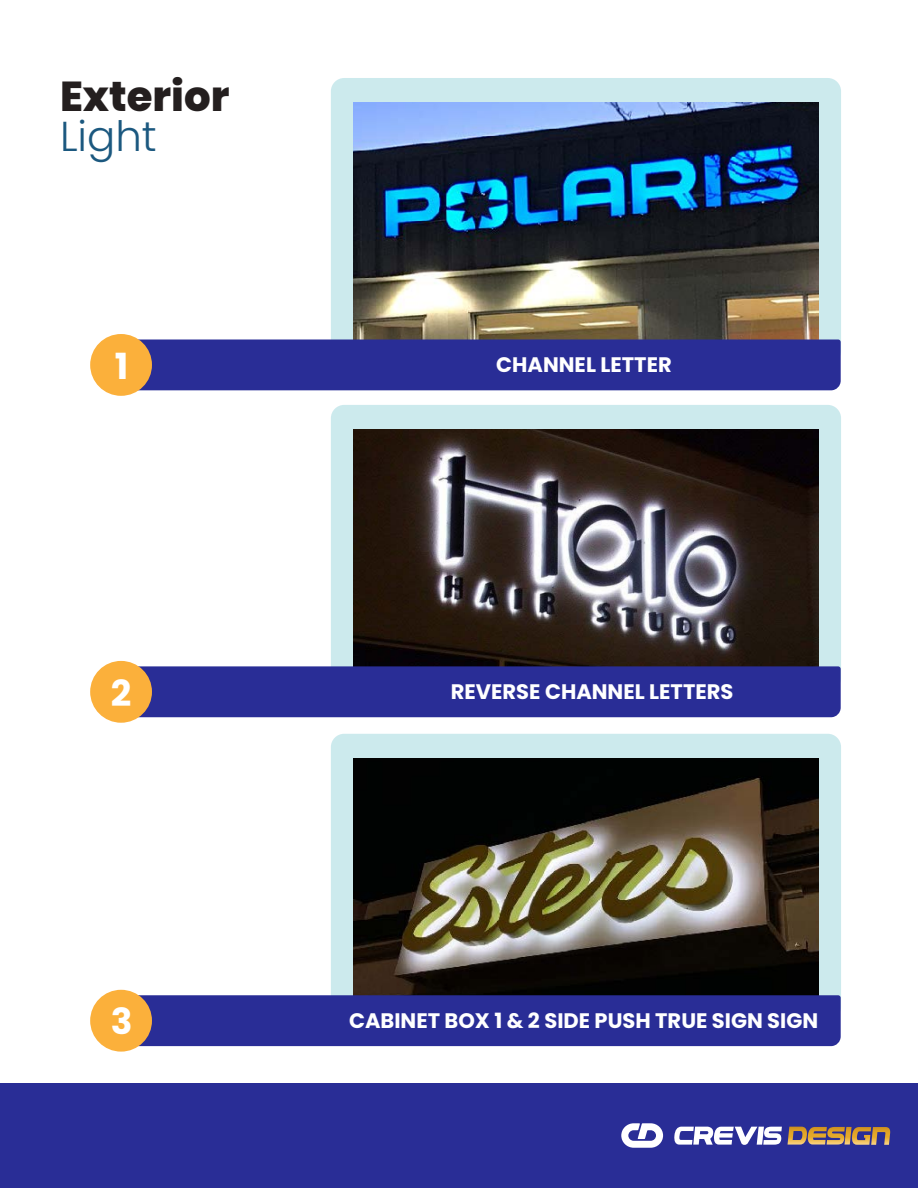
<style>
.page{position:relative;width:918px;height:1188px;background:#fff}
.page>*{position:absolute;margin:0;border:0;box-sizing:border-box;transform-origin:0 0}
.t1{font:800 41.85px "Poppins";color:#241f1f}
.t2{font:300 41.85px "Poppins";color:#1b587f}
.t3{font:700 36px "Poppins";color:#fff}
.t4{font:700 21px "Poppins";color:#fff}
</style>
<div class="page">
<div style="left:331px;top:405px;width:510px;height:286px;background:#cceaed;border-radius:13px"></div>
<img style="left:354px;top:429px;width:464px;height:237px">
<div style="left:139px;top:666px;width:702px;height:51px;background:#292d96"></div>
<div style="left:90px;top:661px;width:62px;height:62px;background:#fbb03b;border-radius:50%"></div>
<div style="left:331px;top:78px;width:510px;height:286px;background:#cceaed;border-radius:13px"></div>
<img style="left:354px;top:102px;width:464px;height:238px">
<div style="left:140px;top:340px;width:701px;height:50px;background:#292d96"></div>
<div style="left:90px;top:334px;width:62px;height:62px;background:#fbb03b;border-radius:50%"></div>
<div style="left:331px;top:734px;width:510px;height:286px;background:#cceaed;border-radius:13px"></div>
<img style="left:354px;top:758px;width:464px;height:237px">
<div style="left:139px;top:995px;width:702px;height:51px;background:#292d96"></div>
<div style="left:90px;top:990px;width:62px;height:62px;background:#fbb03b;border-radius:50%"></div>
<div style="left:0;top:1083px;width:918px;height:105px;background:#292d96"></div>
<svg style="left:674px;top:1127px;width:108px;height:18px"></svg>
<svg style="left:788px;top:1127px;width:102px;height:18px"></svg>
<svg style="left:621px;top:1123px;width:42px;height:25px"></svg>
<h1 class="t1" style="left:60px;top:72px;width:171px">Exterior</h1>
<h1 class="t2" style="left:60px;top:112px;width:98px">Light</h1>
<h2 class="t3" style="left:115px;top:345px;width:15px">1</h2>
<p class="t4" style="left:496px;top:353px;width:177px">CHANNEL LETTER</p>
<h2 class="t3" style="left:111px;top:672px;width:22px">2</h2>
<p class="t4" style="left:451px;top:680px;width:284px">REVERSE CHANNEL LETTERS</p>
<h2 class="t3" style="left:111px;top:1001px;width:23px">3</h2>
<p class="t4" style="left:349px;top:1009px;width:471px">CABINET BOX 1 &amp; 2 SIDE PUSH TRUE SIGN SIGN</p>
</div>
